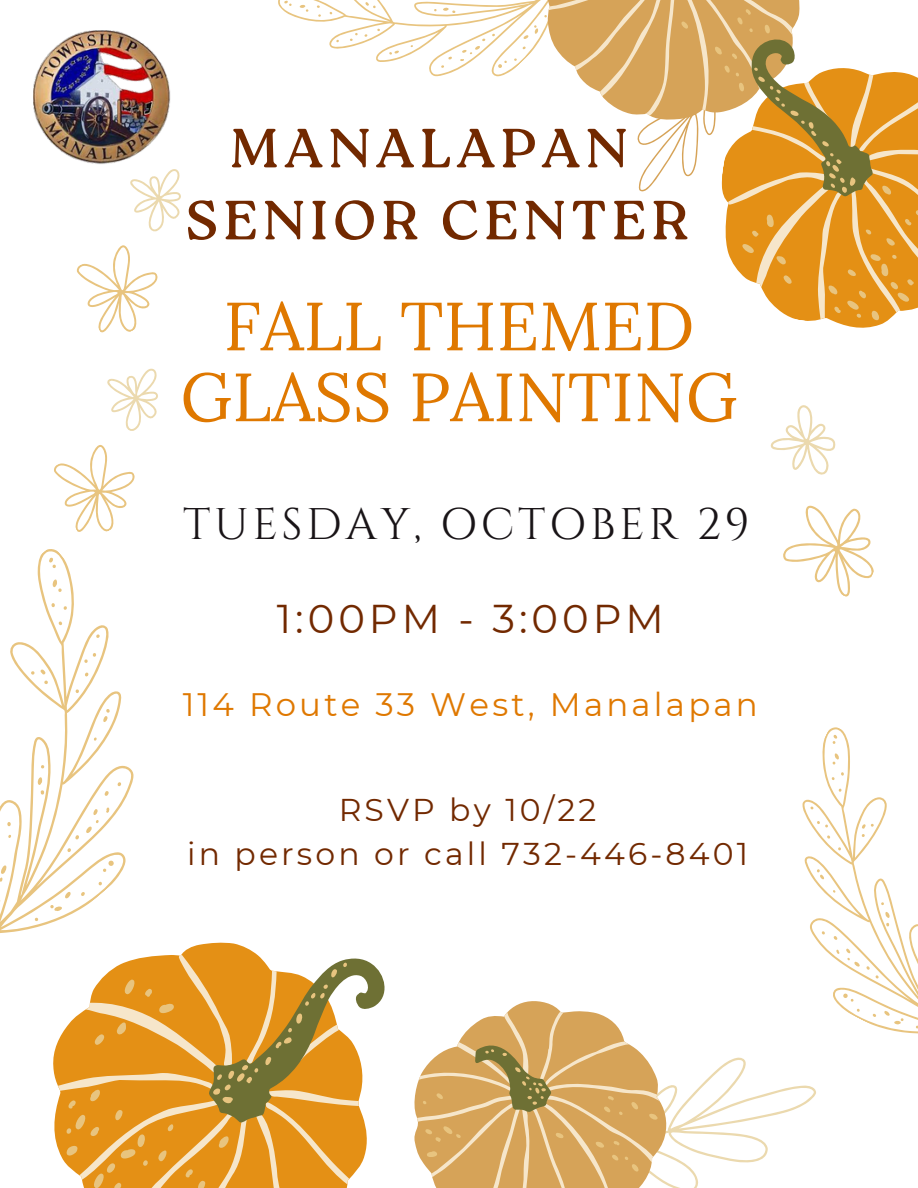
<style>
.page{position:relative;width:918px;height:1188px;background:#fff}
.page>*{position:absolute;margin:0;border:0;box-sizing:border-box;transform-origin:0 0}
.t1{font:68.1px/70.8px "Lora";color:#df7800;text-align:center}
.t2{font:55.2px/72px "Roca One";letter-spacing:.1em;color:#722900;text-align:center}
.t3{font:44.25px "Cinzel";letter-spacing:.085em;color:#191417}
.t4{font:40.2px "Montserrat";letter-spacing:.1em;color:#722900}
.t5{font:32.4px "Montserrat";letter-spacing:.1em;color:#df7800}
.t6{font:31.5px "Montserrat";letter-spacing:.1em;color:#722900}
</style>
<div class="page">
<svg style="left:0;top:549px;width:228px;height:394px"></svg>
<svg style="left:802px;top:727px;width:116px;height:307px"></svg>
<svg style="left:278px;top:0;width:263px;height:77px"></svg>
<svg style="left:53px;top:943px;width:314px;height:224px"></svg>
<svg style="left:58px;top:955px;width:301px;height:226px;fill:#e49015"></svg>
<svg style="left:209px;top:957px;width:167px;height:167px"></svg>
<svg style="left:64px;top:961px;width:284px;height:227px;background:#dc9e3c"></svg>
<svg style="left:702px;top:1010px;width:124px;height:153px"></svg>
<svg style="left:376px;top:968px;width:326px;height:220px"></svg>
<svg style="left:381px;top:969px;width:312px;height:219px"></svg>
<svg style="left:397px;top:995px;width:278px;height:193px;fill:#d6a358"></svg>
<svg style="left:541px;top:0;width:259px;height:192px"></svg>
<svg style="left:719px;top:66px;width:199px;height:262px;background:#dfa64d"></svg>
<svg style="left:770px;top:405px;width:104px;height:192px"></svg>
<svg style="left:76px;top:169px;width:105px;height:164px"></svg>
<svg style="left:54px;top:368px;width:104px;height:164px"></svg>
<img style="left:34px;top:31px;width:137px;height:133px">
<p class="t2" style="left:185px;top:112px;width:505px">MANALAPAN<br>SENIOR CENTER</p>
<p class="t1" style="left:180px;top:290px;width:559px">FALL THEMED<br>GLASS PAINTING</p>
<p class="t3" style="left:183px;top:496px;width:568px">TUESDAY, OCTOBER 29</p>
<h2 class="t4" style="left:277px;top:594px;width:389px">1:00PM - 3:00PM</h2>
<h1 class="t5" style="left:183px;top:685px;width:577px">114 Route 33 West, Manalapan</h1>
<p class="t6" style="left:339px;top:790px;width:259px">RSVP by 10/22</p>
<p class="t6" style="left:187px;top:834px;width:562px">in person or call 732-446-8401</p>
</div>
